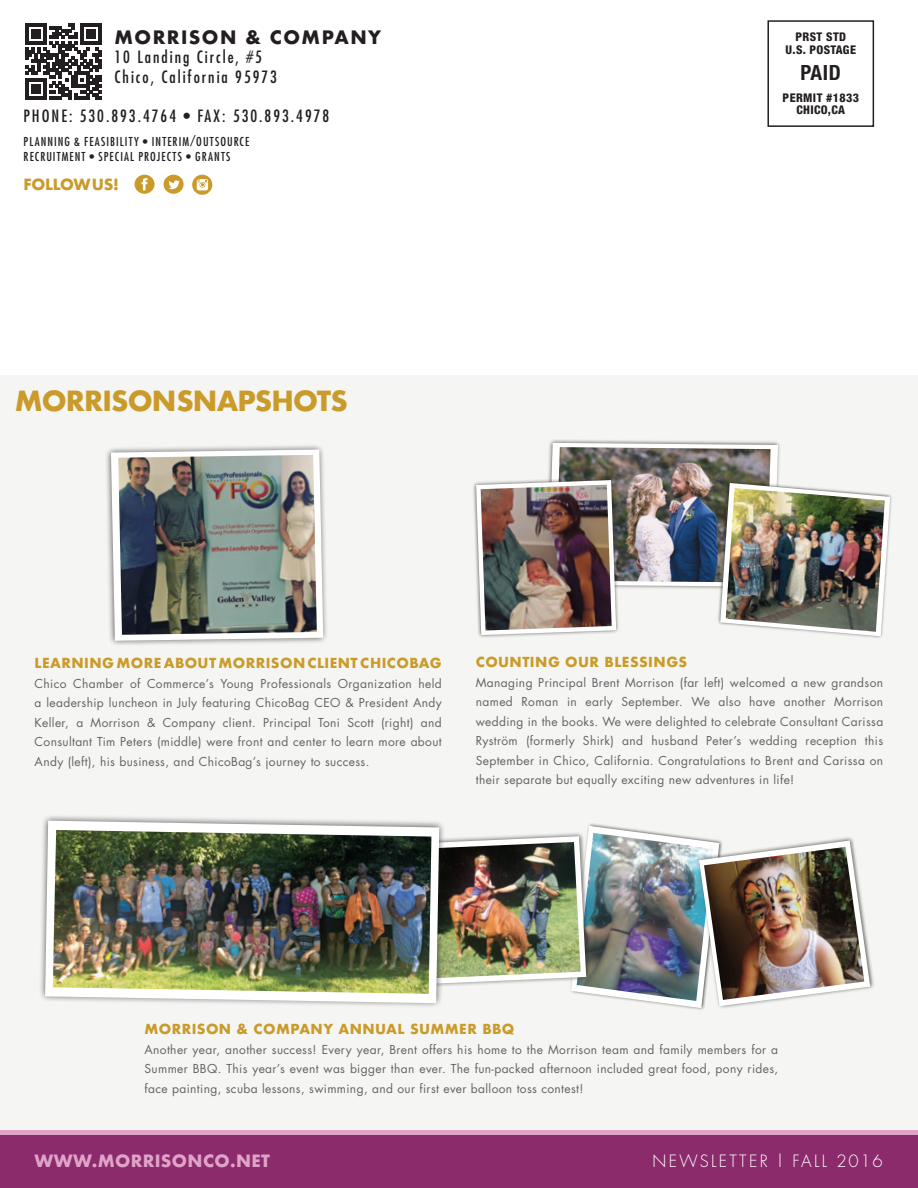
<style>
.page{position:relative;width:918px;height:1188px;background:#fff}
.page>*{position:absolute;margin:0;border:0;box-sizing:border-box;transform-origin:0 0}
.t1{font:700 27px "Futura";letter-spacing:-.035em;color:#ca9b2a}
._2ND_BODY_HEADER{font:700 condensed 21px "Helvetica Neue";color:#231f20}
.t2{font:700 18px "Futura";letter-spacing:.08em;color:#231f20}
.t3{font:condensed 16.5px "Futura";letter-spacing:.12em;color:#231f20}
.Display_heads{font:300 16.5px "Futura";letter-spacing:.14em;color:#fff}
.t4{font:700 16.5px "Futura";letter-spacing:.02em;color:#dfa3c9}
.t5{font:700 15px "Futura";letter-spacing:-.02em;color:#ca9b2a}
._3RD_BODY_HEADER{font:700 13.5px "Futura";letter-spacing:.03em;color:#ca9b2a}
.Body_Copy{font:12px/19.5px "Futura";letter-spacing:.03em;color:#636366;text-align:justify}
.t6{font:condensed 12px "Futura";letter-spacing:.09em;color:#231f20}
._2ND_BODY_HEADER-2{font:800 condensed 12px "Helvetica Neue";letter-spacing:.03em;color:#231f20}
</style>
<div class="page">
<div style="left:0;top:376px;width:918px;height:812px;background:#f5f6f3"></div>
<img style="left:447px;top:823px;width:427px;height:187px">
<img style="left:447px;top:842px;width:134px;height:136px">
<div style="left:0;top:1135px;width:918px;height:53px;background:#8c2b6c"></div>
<div style="left:0;top:1130px;width:918px;height:5px;background:#dfa3c9"></div>
<svg style="left:25px;top:23px;width:77px;height:76px"></svg>
<div style="left:767px;top:20px;width:107px;height:107px;border:2px solid #231f20"></div>
<svg style="left:106px;top:445px;width:221px;height:200px"></svg>
<svg style="left:111px;top:450px;width:212px;height:191px"></svg>
<img style="left:118px;top:455px;width:199px;height:180px">
<img style="left:473px;top:439px;width:419px;height:199px">
<img style="left:726px;top:488px;width:159px;height:144px">
<svg style="left:40px;top:816px;width:407px;height:190px"></svg>
<svg style="left:45px;top:821px;width:394px;height:182px;fill:#fff"></svg>
<img style="left:53px;top:830px;width:378px;height:164px">
<svg style="left:135px;top:175px;width:20px;height:19px"></svg>
<svg style="left:164px;top:175px;width:20px;height:19px"></svg>
<svg style="left:192px;top:175px;width:20px;height:20px"></svg>
<p class="t2" style="left:115px;top:24px;width:268px">MORRISON &amp; COMPANY</p>
<p class="t3" style="left:115px;top:47px;width:149px">10 Landing Circle, #5</p>
<p class="t3" style="left:115px;top:66px;width:164px">Chico, California 95973</p>
<p class="t3" style="left:24px;top:105px;width:307px">PHONE: 530.893.4764 • FAX: 530.893.4978</p>
<p class="t6" style="left:24px;top:134px;width:227px">PLANNING &amp; FEASIBILITY • INTERIM/OUTSOURCE</p>
<p class="t6" style="left:24px;top:149px;width:208px">RECRUITMENT • SPECIAL PROJECTS • GRANTS</p>
<p class="t5" style="left:24px;top:174px;width:97px">FOLLOW US!</p>
<p class="t1" style="left:15px;top:381px;width:335px">MORRISON SNAPSHOTS</p>
<p class="_2ND_BODY_HEADER-2" style="left:796px;top:30px;width:52px">PRST STD</p>
<p class="_2ND_BODY_HEADER-2" style="left:786px;top:42px;width:72px">U.S. POSTAGE</p>
<p class="_2ND_BODY_HEADER" style="left:801px;top:60px;width:42px">PAID</p>
<p class="_2ND_BODY_HEADER-2" style="left:783px;top:90px;width:78px">PERMIT #1833</p>
<p class="_2ND_BODY_HEADER-2" style="left:796px;top:103px;width:50px">CHICO,CA</p>
<p class="_3RD_BODY_HEADER" style="left:35px;top:653px;width:409px">LEARNING MORE ABOUT MORRISON CLIENT CHICOBAG</p>
<p class="Body_Copy" style="left:35px;top:673px;width:409px">Chico Chamber of Commerce’s Young Professionals Organization held a leadership luncheon in July featuring ChicoBag CEO &amp; President Andy Keller, a Morrison &amp; Company client. Principal Toni Scott (right) and Consultant Tim Peters (middle) were front and center to learn more about Andy (left), his business, and ChicoBag’s journey to success.</p>
<p class="_3RD_BODY_HEADER" style="left:476px;top:652px;width:213px">COUNTING OUR BLESSINGS</p>
<p class="Body_Copy" style="left:476px;top:672px;width:409px">Managing Principal Brent Morrison (far left) welcomed a new grandson named Roman in early September. We also have another Morrison wedding in the books. We were delighted to celebrate Consultant Carissa Ryström (formerly Shirk) and husband Peter’s wedding reception this September in Chico, California. Congratulations to Brent and Carissa on their separate but equally exciting new adventures in life!</p>
<p class="_3RD_BODY_HEADER" style="left:145px;top:1019px;width:371px">MORRISON &amp; COMPANY ANNUAL SUMMER BBQ</p>
<p class="Body_Copy" style="left:145px;top:1039px;width:635px">Another year, another success! Every year, Brent offers his home to the Morrison team and family members for a Summer BBQ. This year’s event was bigger than ever. The fun-packed afternoon included great food, pony rides, face painting, scuba lessons, swimming, and our first ever balloon toss contest!</p>
<p class="t4" style="left:35px;top:1149px;width:237px">WWW.MORRISONCO.NET</p>
<p class="Display_heads" style="left:652px;top:1151px;width:232px">NEWSLETTER | FALL 2016</p>
</div>
